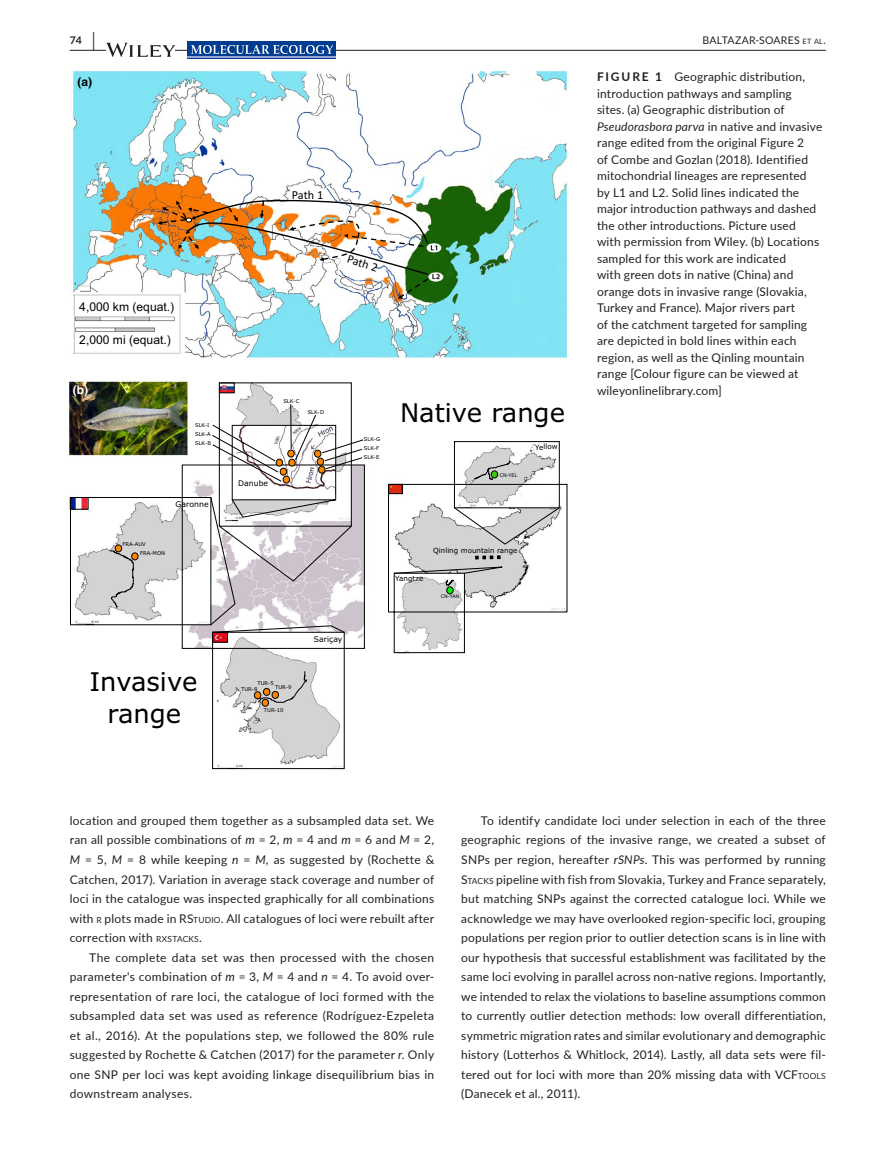
<style>
.page{position:relative;width:893px;height:1174px;background:#fff}
.page>*{position:absolute;margin:0;border:0;box-sizing:border-box;transform-origin:0 0}
.t1{font:25.8px/32.1px "Verdana";color:#000;text-align:center}
.t2{font:12.3px "Calibri";color:#000}
.t3{font:12.15px "Arial";color:#000}
.t4{font:12px/19.5px "Lato";letter-spacing:.015em;color:#231f20;text-align:justify}
.t5{font:700 12px "Helvetica";color:#000}
.t6{font:700 12px "Helvetica";color:#fff}
.t7{font:10.5px "Lato";letter-spacing:.02em;color:#231f20}
.t8{font:700 10.5px "Lato";color:#231f20}
.t9{font:7.8px "Verdana";color:#000}
.t10{font:7.2px "Verdana";letter-spacing:-.005em;color:#000}
.t11{font:7.05px "Verdana";color:#000}
.t12{font:5.25px/9px "Verdana";color:#000}
.t13{font:4.95px "Verdana";color:#000}
.s1{font-size:19.5px}
.s2{font-size:7.35px}
.s3{font-weight:700}
.s4{font-style:italic}
.s5{font-size:8.4px}
.s6{font-style:inherit}
</style>
<div class="page">
<hr style="left:70px;top:50px;width:756px;height:1px;background:#231f20">
<svg style="left:106px;top:43px;width:69px;height:14px"></svg>
<div style="left:187px;top:42px;width:149px;height:17px;background:#003d91"></div>
<img style="left:191px;top:45px;width:141px;height:9px">
<hr style="left:187px;top:56px;width:149px;height:2px;background:#96a6d0">
<img style="left:70px;top:72px;width:497px;height:695px">
<div style="left:212px;top:632px;width:133px;height:137px;border:1px solid #000"></div>
<svg style="left:259px;top:671px;width:48px;height:32px"></svg>
<div style="left:262px;top:699px;width:6px;height:7px;background:#ff8700;border-radius:50%"></div>
<div style="left:262px;top:699px;width:7px;height:7px;border:1px solid #000;border-radius:50%"></div>
<div style="left:254px;top:691px;width:7px;height:8px;background:#ff8700;border-radius:50%"></div>
<div style="left:254px;top:691px;width:7px;height:8px;border:1px solid #000;border-radius:50%"></div>
<div style="left:263px;top:688px;width:7px;height:7px;background:#ff8700;border-radius:50%"></div>
<div style="left:263px;top:688px;width:7px;height:8px;border:1px solid #000;border-radius:50%"></div>
<div style="left:272px;top:691px;width:6px;height:7px;background:#ff8700;border-radius:50%"></div>
<div style="left:272px;top:691px;width:7px;height:8px;border:1px solid #000;border-radius:50%"></div>
<img style="left:158px;top:200px;width:270px;height:99px">
<hr style="left:74px;top:295px;width:1px;height:58px;background:#bfbfbf">
<svg style="left:70px;top:382px;width:333px;height:261px"></svg>
<svg style="left:388px;top:441px;width:179px;height:212px"></svg>
<p class="t8" style="left:70px;top:33px;width:27px">74 <span class="s1">|</span></p>
<p class="t7" style="left:702px;top:33px;width:125px">BALTAZAR-SOARES <span class="s2">ET AL</span> .</p>
<p class="t5" style="left:78px;top:75px;width:16px">(a)</p>
<p class="t3" style="left:79px;top:298px;width:96px">4,000 km (equat.)</p>
<p class="t3" style="left:79px;top:332px;width:93px">2,000 mi (equat.)</p>
<p class="t6" style="left:73px;top:383px;width:17px">(b)</p>
<p class="t12" style="left:195px;top:421px;width:16px">SLK-I</p>
<p class="t12" style="left:195px;top:430px;width:17px">SLK-A<br>SLK-B</p>
<p class="t9" style="left:176px;top:499px;width:35px">Garonne</p>
<p class="t12" style="left:122px;top:539px;width:25px">FRA-AUV</p>
<p class="t12" style="left:140px;top:549px;width:27px">FRA-MON</p>
<h1 class="t1" style="left:89px;top:665px;width:110px">Invasive range</h1>
<p class="t2" style="left:292px;top:187px;width:33px">Path 1</p>
<p class="t2" style="left:350px;top:250px;width:33px;rotate:18deg">Path 2</p>
<p class="t12" style="left:283px;top:396px;width:17px">SLK-C</p>
<p class="t12" style="left:308px;top:407px;width:18px">SLK-D</p>
<p class="t9" style="left:238px;top:478px;width:31px">Danube</p>
<p class="t12" style="left:364px;top:434px;width:18px">SLK-G</p>
<p class="t12" style="left:364px;top:443px;width:17px">SLK-F</p>
<p class="t12" style="left:364px;top:453px;width:17px">SLK-E</p>
<h1 class="t1" style="left:400px;top:396px;width:166px">Native range</h1>
<p class="t13" style="left:500px;top:471px;width:19px">CN-YEL</p>
<p class="t10" style="left:535px;top:442px;width:24px;rotate:-1deg">Yellow</p>
<p class="t12" style="left:257px;top:678px;width:18px">TUR-5</p>
<p class="t12" style="left:241px;top:684px;width:18px">TUR-8</p>
<p class="t12" style="left:275px;top:683px;width:18px">TUR-9</p>
<p class="t12" style="left:264px;top:705px;width:21px">TUR-10</p>
<p class="t9" style="left:314px;top:634px;width:30px;rotate:-2deg">Sariçay</p>
<p class="t10" style="left:395px;top:574px;width:30px">Yangtze</p>
<p class="t11" style="left:433px;top:546px;width:86px">Qinling mountain range</p>
<p class="t13" style="left:441px;top:593px;width:20px">CN-YAN</p>
<p class="t4" style="left:597px;top:68px;width:227px;line-height:16.5px;text-align:left"><span class="s3">FIGURE 1</span> Geographic distribution, introduction pathways and sampling<br>sites. (a) Geographic distribution of <span class="s4">Pseudorasbora parva</span> in native and invasive range edited from the original Figure 2<br>of Combe and Gozlan (2018). Identified mitochondrial lineages are represented by L1 and L2. Solid lines indicated the major introduction pathways and dashed the other introductions. Picture used with permission from Wiley. (b) Locations sampled for this work are indicated<br>with green dots in native (China) and orange dots in invasive range (Slovakia, Turkey and France). Major rivers part<br>of the catchment targeted for sampling are depicted in bold lines within each region, as well as the Qinling mountain range [Colour figure can be viewed at wileyonlinelibrary.com]</p>
<p class="t4" style="left:70px;top:810px;width:366px">location and grouped them together as a subsampled data set. We ran all possible combinations of <span class="s4">m</span> = 2, <span class="s4">m</span> = 4 and <span class="s4">m</span> = 6 and <span class="s4">M</span> = 2, <span class="s4">M</span> = 5, <span class="s4">M</span> = 8 while keeping <span class="s4">n</span> = <span class="s4">M</span>, as suggested by (Rochette &amp; Catchen, 2017). Variation in average stack coverage and number of loci in the catalogue was inspected graphically for all combinations with <span class="s5">R</span> plots made in <span class="s6">RS</span><span class="s5">TUDIO</span>. All catalogues of loci were rebuilt after correction with <span class="s5">RXSTACKS</span>.</p>
<p class="t4" style="left:70px;top:947px;width:366px;text-indent:20px">The complete data set was then processed with the chosen parameter's combination of <span class="s4">m</span> = 3, <span class="s4">M</span> = 4 and <span class="s4">n</span> = 4. To avoid over&shy;representation of rare loci, the catalogue of loci formed with the subsampled data set was used as reference (Rodríguez-Ezpeleta et al., 2016). At the populations step, we followed the 80% rule suggested by Rochette &amp; Catchen (2017) for the parameter <span class="s4">r</span>. Only one SNP per loci was kept avoiding linkage disequilibrium bias in downstream analyses.</p>
<p class="t4" style="left:461px;top:810px;width:366px;text-indent:20px">To identify candidate loci under selection in each of the three geographic regions of the invasive range, we created a subset of SNPs per region, hereafter <span class="s4">rSNPs</span>. This was performed by running <span class="s6">S</span><span class="s5">TACKS</span> pipeline with fish from Slovakia, Turkey and France separately, but matching SNPs against the corrected catalogue loci. While we acknowledge we may have overlooked region-specific loci, grouping populations per region prior to outlier detection scans is in line with our hypothesis that successful establishment was facilitated by the same loci evolving in parallel across non-native regions. Importantly, we intended to relax the violations to baseline assumptions common to currently outlier detection methods: low overall differentiation, symmetric migration rates and similar evolutionary and demographic history (Lotterhos &amp; Whitlock, 2014). Lastly, all data sets were fil&shy;tered out for loci with more than 20% missing data with <span class="s6">VCF</span><span class="s5">TOOLS </span>(Danecek et al., 2011).</p>
</div>
